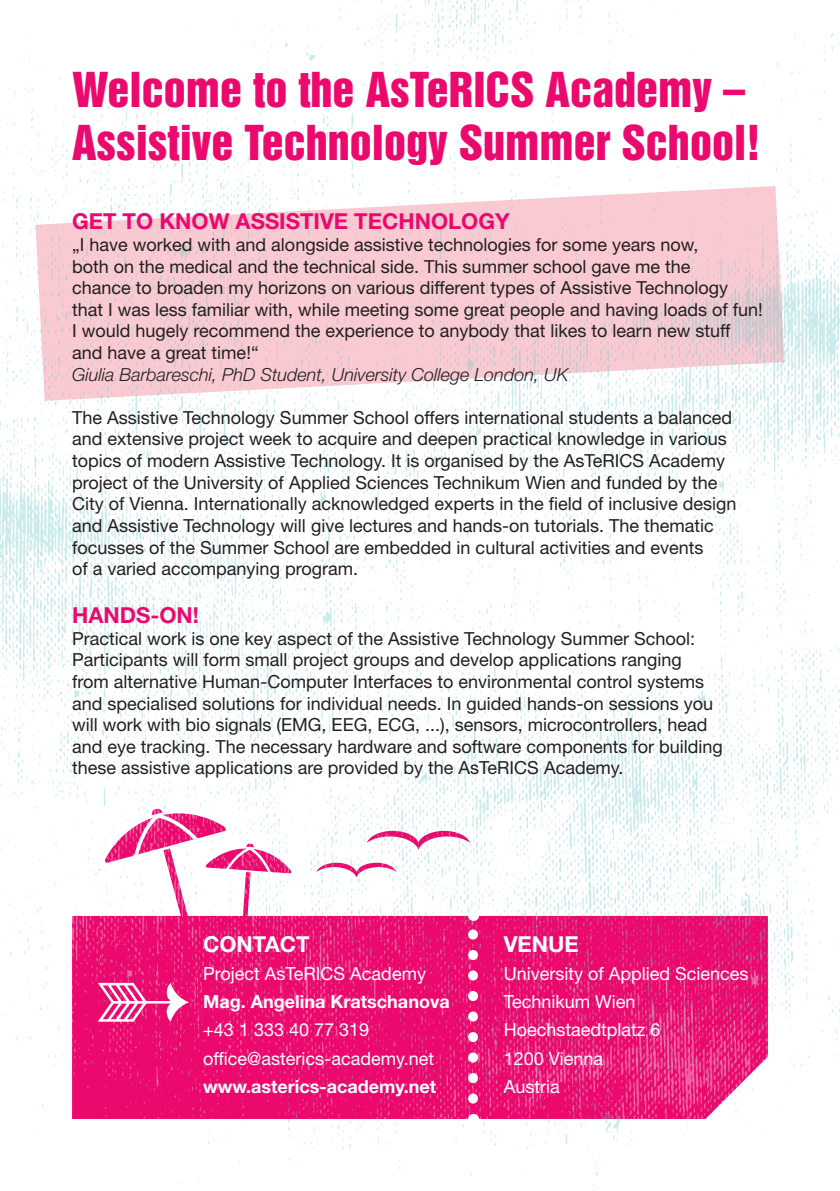
<style>
.page{position:relative;width:840px;height:1191px;background:#fff}
.page>*{position:absolute;margin:0;border:0;box-sizing:border-box;transform-origin:0 0}
.t1{font:44px/52.8px "Helvetica Inserat";color:#ec096d}
.t2{font:700 22px "Helvetica Neue LT Std";color:#ec096d}
.t3{font:700 22px "Helvetica Neue LT Std";color:#fff}
.t4{font:18px/21.6px "Helvetica Neue LT Std";color:#231f20}
.t5{font:18px/28px "Helvetica Neue LT Std";color:#fff}
.t6{font:italic 300 18px "Helvetica Neue LT Std";color:#231f20}
.t7{font:700 18px "Helvetica Neue LT Std";color:#fff}
</style>
<div class="page">
<img style="left:0;top:0;width:840px;height:1191px">
<img style="left:43px;top:805px;width:796px;height:350px">
<h1 class="t1" style="left:72px;top:63px;width:690px">Welcome to the AsTeRICS Academy –<br>Assistive Technology Summer School!</h1>
<p class="t2" style="left:72px;top:208px;width:439px">GET TO KNOW ASSISTIVE TECHNOLOGY</p>
<p class="t4" style="left:72px;top:233px;width:692px">„I have worked with and alongside assistive technologies for some years now,<br>both on the medical and the technical side. This summer school gave me the<br>chance to broaden my horizons on various different types of Assistive Technology that I was less familiar with, while meeting some great people and having loads of fun!<br>I would hugely recommend the experience to anybody that likes to learn new stuff and have a great time!“</p>
<p class="t6" style="left:72px;top:363px;width:497px">Giulia Barbareschi, PhD Student, University College London, UK</p>
<p class="t4" style="left:72px;top:406px;width:665px">The Assistive Technology Summer School offers international students a balanced and extensive project week to acquire and deepen practical knowledge in various topics of modern Assistive Technology. It is organised by the AsTeRICS Academy project of the University of Applied Sciences Technikum Wien and funded by the City of Vienna. Internationally acknowledged experts in the field of inclusive design and Assistive Technology will give lectures and hands-on tutorials. The thematic focusses of the Summer School are embedded in cultural activities and events<br>of a varied accompanying program.</p>
<p class="t2" style="left:72px;top:601px;width:128px">HANDS-ON!</p>
<p class="t4" style="left:72px;top:627px;width:652px">Practical work is one key aspect of the Assistive Technology Summer School:<br>Participants will form small project groups and develop applications ranging from alternative Human-Computer Interfaces to environmental control systems and specialised solutions for individual needs. In guided hands-on sessions you will work with bio signals (EMG, EEG, ECG, ...), sensors, microcontrollers, head and eye tracking. The necessary hardware and software components for building these assistive applications are provided by the AsTeRICS Academy.</p>
<p class="t3" style="left:203px;top:931px;width:108px">CONTACT</p>
<p class="t5" style="left:203px;top:959px;width:224px">Project AsTeRICS Academy</p>
<p class="t7" style="left:203px;top:991px;width:248px">Mag. Angelina Kratschanova</p>
<p class="t5" style="left:203px;top:1015px;width:232px">+43 1 333 40 77 319 office@asterics-academy.net</p>
<p class="t7" style="left:203px;top:1075px;width:234px">www.asterics-academy.net</p>
<p class="t3" style="left:503px;top:931px;width:76px">VENUE</p>
<p class="t5" style="left:503px;top:959px;width:246px">University of Applied Sciences<br>Technikum Wien<br>Hoechstaedtplatz 6<br>1200 Vienna<br>Austria</p>
</div>
